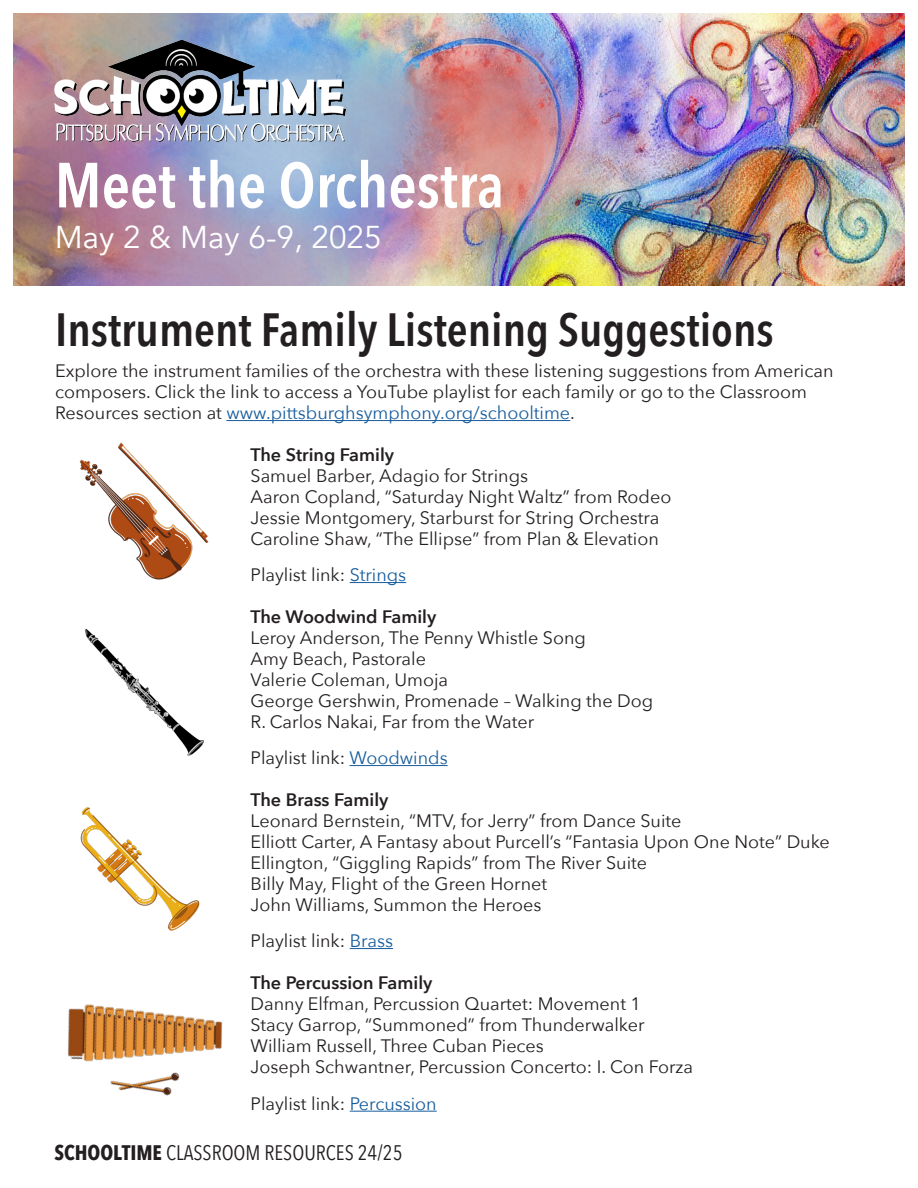
<style>
.page{position:relative;width:918px;height:1188px;background:#fff}
.page>*{position:absolute;margin:0;border:0;box-sizing:border-box;transform-origin:0 0}
.t1{font:600 63px "Avenir Next Condensed";color:#fff}
.t2{font:600 46.5px "Avenir Next Condensed";color:#231f20}
.t3{font:31.5px "Avenir";color:#fff}
.t4{font:21px "Avenir Next Condensed";color:#231f20}
.t5{font:18px/21px "Avenir Next";color:#231f20}
.t6{font:600 18px "Avenir Next";color:#231f20}
.s1{color:#175d9e}
.s2{font-weight:700}
</style>
<div class="page">
<hr style="left:226px;top:420px;width:344px;height:1px;background:#175d9e">
<hr style="left:350px;top:582px;width:56px;height:1px;background:#175d9e">
<hr style="left:350px;top:765px;width:98px;height:1px;background:#175d9e">
<hr style="left:350px;top:948px;width:43px;height:1px;background:#175d9e">
<hr style="left:350px;top:1111px;width:87px;height:1px;background:#175d9e">
<img style="left:79px;top:442px;width:130px;height:138px">
<img style="left:85px;top:628px;width:119px;height:128px">
<img style="left:80px;top:807px;width:120px;height:124px">
<img style="left:67px;top:1004px;width:156px;height:92px">
<img style="left:14px;top:14px;width:890px;height:272px">
<img style="left:55px;top:41px;width:291px;height:100px">
<p class="t1" style="left:55px;top:131px;width:451px">Meet the Orchestra</p>
<p class="t3" style="left:55px;top:218px;width:328px">May 2 &amp; May 6-9, 2025</p>
<p class="t2" style="left:55px;top:289px;width:720px">Instrument Family Listening Suggestions</p>
<p class="t5" style="left:55px;top:360px;width:780px">Explore the instrument families of the orchestra with these listening suggestions from American composers. Click the link to access a YouTube playlist for each family or go to the Classroom<br>Resources section at <span class="s1">www.pittsburghsymphony.org/schooltime</span>.</p>
<p class="t6" style="left:251px;top:440px;width:145px">The String Family</p>
<p class="t5" style="left:251px;top:465px;width:279px">Samuel Barber, Adagio for Strings</p>
<p class="t5" style="left:251px;top:486px;width:422px">Aaron Copland “, Saturday Night Waltz” from Rodeo</p>
<p class="t5" style="left:251px;top:507px;width:410px">Jessie Montgomery, Starburst for String Orchestra</p>
<p class="t5" style="left:251px;top:528px;width:410px">Caroline Shaw “, The Ellipse” from Plan &amp; Elevation</p>
<p class="t5" style="left:251px;top:564px;width:157px">Playlist link: <span class="s1">Strings</span></p>
<p class="t6" style="left:251px;top:602px;width:187px">The Woodwind Family</p>
<p class="t5" style="left:251px;top:627px;width:337px">Leroy Anderson, The Penny Whistle Song</p>
<p class="t5" style="left:251px;top:648px;width:177px">Amy Beach, Pastorale</p>
<p class="t5" style="left:251px;top:669px;width:199px">Valerie Coleman, Umoja</p>
<p class="t5" style="left:251px;top:690px;width:404px">George Gershwin, Promenade – Walking the Dog</p>
<p class="t5" style="left:251px;top:711px;width:285px">.R Carlos Nakai, Far from the Water</p>
<p class="t5" style="left:251px;top:747px;width:199px">Playlist link: <span class="s1">Woodwinds</span></p>
<p class="t6" style="left:251px;top:785px;width:139px">The Brass Family</p>
<p class="t5" style="left:251px;top:810px;width:433px">Leonard Bernstein “, MTV, for Jerry” from Dance Suite</p>
<p class="t5" style="left:251px;top:831px;width:581px">Elliott Carter A, Fantasy about Purcell s’ “Fantasia Upon One Note” Duke<br>Ellington “, Giggling Rapids” from The River Suite</p>
<p class="t5" style="left:251px;top:873px;width:298px">Billy May, Flight of the Green Hornet</p>
<p class="t5" style="left:251px;top:894px;width:292px">John Williams, Summon the Heroes</p>
<p class="t5" style="left:251px;top:930px;width:144px">Playlist link: <span class="s1">Brass</span></p>
<p class="t6" style="left:251px;top:968px;width:183px">The Percussion Family</p>
<p class="t5" style="left:251px;top:993px;width:392px">Danny Elfman, Percussion Quartet: Movement 1</p>
<p class="t5" style="left:251px;top:1014px;width:396px">Stacy Garrop “, Summoned” from Thunderwalker</p>
<p class="t5" style="left:251px;top:1035px;width:295px">William Russell, Three Cuban Pieces</p>
<p class="t5" style="left:251px;top:1056px;width:444px">Joseph Schwantner, Percussion Concerto .I: Con Forza</p>
<p class="t5" style="left:251px;top:1092px;width:188px">Playlist link: <span class="s1">Percussion</span></p>
<p class="t4" style="left:54px;top:1135px;width:350px"><span class="s2">SCHOOLTIME</span> CLASSROOM RESOURCES 24/25</p>
</div>
